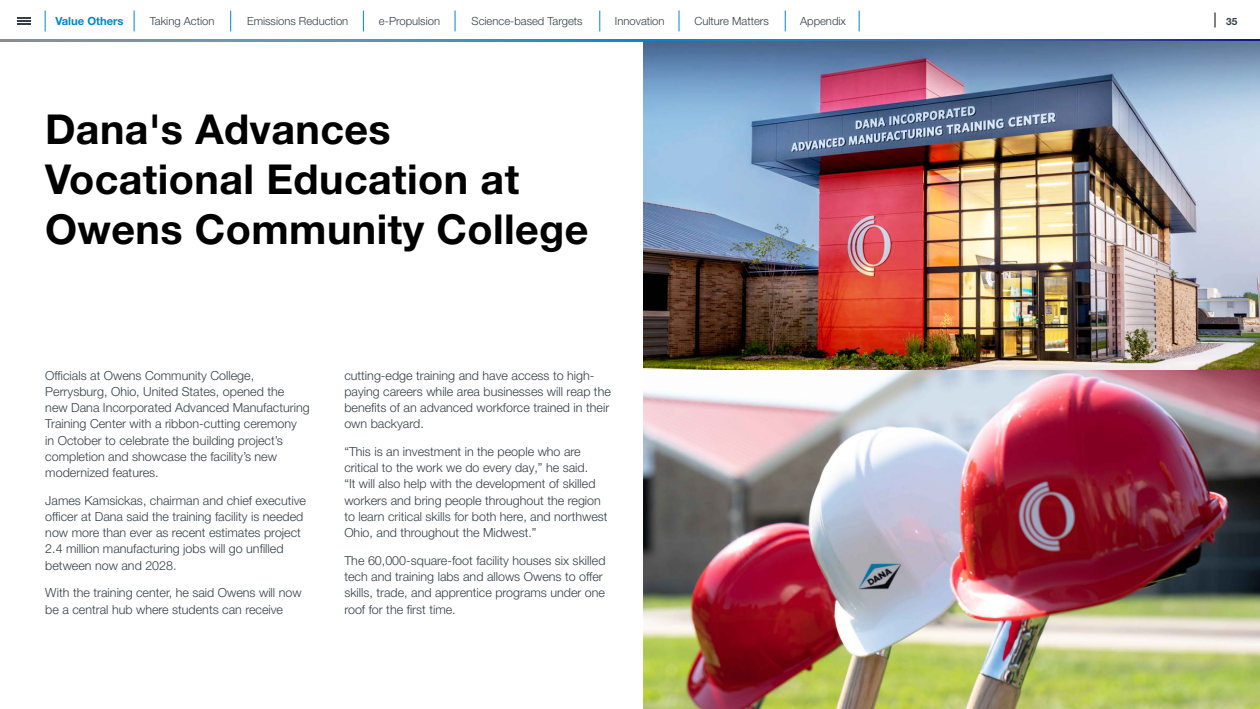
<style>
.page{position:relative;width:1260px;height:709px;background:#fff}
.page>*{position:absolute;margin:0;border:0;box-sizing:border-box;transform-origin:0 0}
.t1{font:700 41.25px/50px "Helvetica Neue LT Pro";letter-spacing:.01em;color:#000}
.t2{font:300 12.5px/16.2px "Helvetica Neue LT Pro";color:#333f48}
.t3{font:300 11.25px "Helvetica Neue LT Pro";color:#333f48}
.t4{font:700 11.25px "Helvetica Neue LT Pro";color:#0085ca}
.t5{font:700 10px "Helvetica Neue LT Pro";color:#333f48}
</style>
<div class="page">
<svg style="left:1215px;top:12px;width:1px;height:16px"></svg>
<svg style="left:0;top:40px;width:1260px;height:2px"></svg>
<svg style="left:134px;top:10px;width:1px;height:21px"></svg>
<svg style="left:230px;top:11px;width:1px;height:21px"></svg>
<svg style="left:45px;top:11px;width:1px;height:21px"></svg>
<svg style="left:17px;top:17px;width:13px;height:8px"></svg>
<svg style="left:363px;top:11px;width:1px;height:21px"></svg>
<svg style="left:455px;top:10px;width:1px;height:21px"></svg>
<svg style="left:600px;top:11px;width:1px;height:21px"></svg>
<svg style="left:679px;top:10px;width:1px;height:21px"></svg>
<svg style="left:785px;top:10px;width:1px;height:21px"></svg>
<svg style="left:859px;top:11px;width:1px;height:21px"></svg>
<img style="left:644px;top:42px;width:616px;height:329px">
<img style="left:644px;top:371px;width:616px;height:338px">
<p class="t4" style="left:55px;top:14px;width:70px">Value Others</p>
<p class="t3" style="left:150px;top:14px;width:66px">Taking Action</p>
<p class="t3" style="left:247px;top:14px;width:103px">Emissions Reduction</p>
<p class="t3" style="left:379px;top:14px;width:63px">e-Propulsion</p>
<p class="t3" style="left:472px;top:14px;width:113px">Science-based Targets</p>
<p class="t3" style="left:615px;top:14px;width:51px">Innovation</p>
<p class="t3" style="left:695px;top:14px;width:76px">Culture Matters</p>
<p class="t3" style="left:800px;top:14px;width:47px">Appendix</p>
<p class="t5" style="left:1226px;top:15px;width:13px">35</p>
<h1 class="t1" style="left:45px;top:103px;width:545px">Dana's Advances<br>Vocational Education at<br>Owens Community College</h1>
<p class="t2" style="left:45px;top:367px;width:266px">Officials at Owens Community College, Perrysburg, Ohio, United States, opened the new Dana Incorporated Advanced Manufacturing Training Center with a ribbon-cutting ceremony<br>in October to celebrate the building project’s completion and showcase the facility’s new modernized features.</p>
<p class="t2" style="left:45px;top:492px;width:262px">James Kamsickas, chairman and chief executive officer at Dana said the training facility is needed now more than ever as recent estimates project 2.4 million manufacturing jobs will go unfilled between now and 2028.</p>
<p class="t2" style="left:45px;top:584px;width:258px">With the training center, he said Owens will now be a central hub where students can receive</p>
<p class="t2" style="left:344px;top:367px;width:268px">cutting-edge training and have access to high&shy;paying careers while area businesses will reap the benefits of an advanced workforce trained in their own backyard.</p>
<p class="t2" style="left:344px;top:443px;width:265px">“This is an investment in the people who are critical to the work we do every day,” he said.<br>“It will also help with the development of skilled workers and bring people throughout the region to learn critical skills for both here, and northwest Ohio, and throughout the Midwest.”</p>
<p class="t2" style="left:344px;top:552px;width:263px">The 60,000-square-foot facility houses six skilled tech and training labs and allows Owens to offer skills, trade, and apprentice programs under one roof for the first time.</p>
</div>
